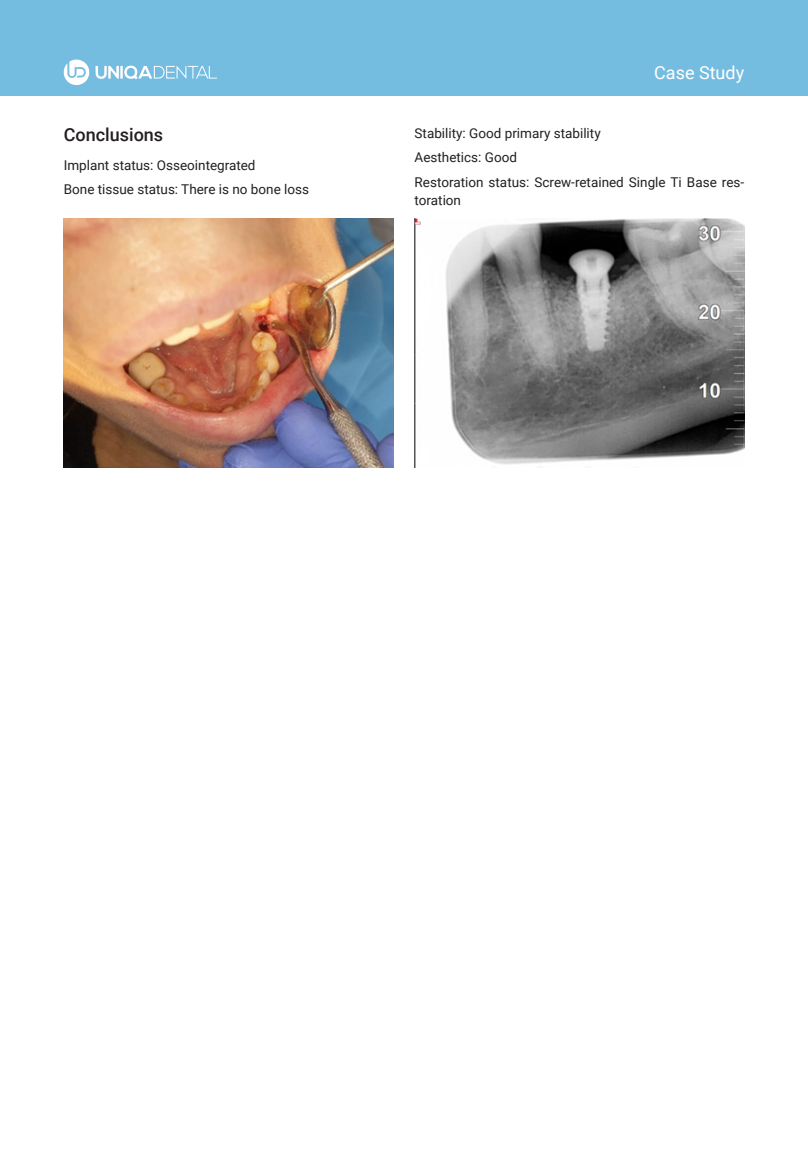
<style>
.page{position:relative;width:808px;height:1170px;background:#fff}
.page>*{position:absolute;margin:0;border:0;box-sizing:border-box;transform-origin:0 0}
.Subcaption{font:500 18px "Roboto";color:#231f20}
.t1{font:18px "Roboto";color:#fff}
.Text{font:13.5px/18px "Roboto";color:#231f20}
</style>
<div class="page">
<div style="left:0;top:0;width:808px;height:96px;background:#75bde0"></div>
<svg style="left:64px;top:59px;width:153px;height:26px"></svg>
<img style="left:64px;top:218px;width:329px;height:249px">
<img style="left:415px;top:218px;width:329px;height:249px">
<p class="Subcaption" style="left:64px;top:122px;width:101px">Conclusions</p>
<p class="Text" style="left:64px;top:155px;width:193px">Implant status: Osseointegrated</p>
<p class="Text" style="left:64px;top:180px;width:247px">Bone tissue status: There is no bone loss</p>
<h1 class="t1" style="left:654px;top:60px;width:91px">Case Study</h1>
<p class="Text" style="left:415px;top:123px;width:188px">Stability: Good primary stability</p>
<p class="Text" style="left:415px;top:148px;width:104px">Aesthetics: Good</p>
<p class="Text" style="left:415px;top:172px;width:331px">Restoration status: Screw-retained Single Ti Base res&shy;toration</p>
</div>
